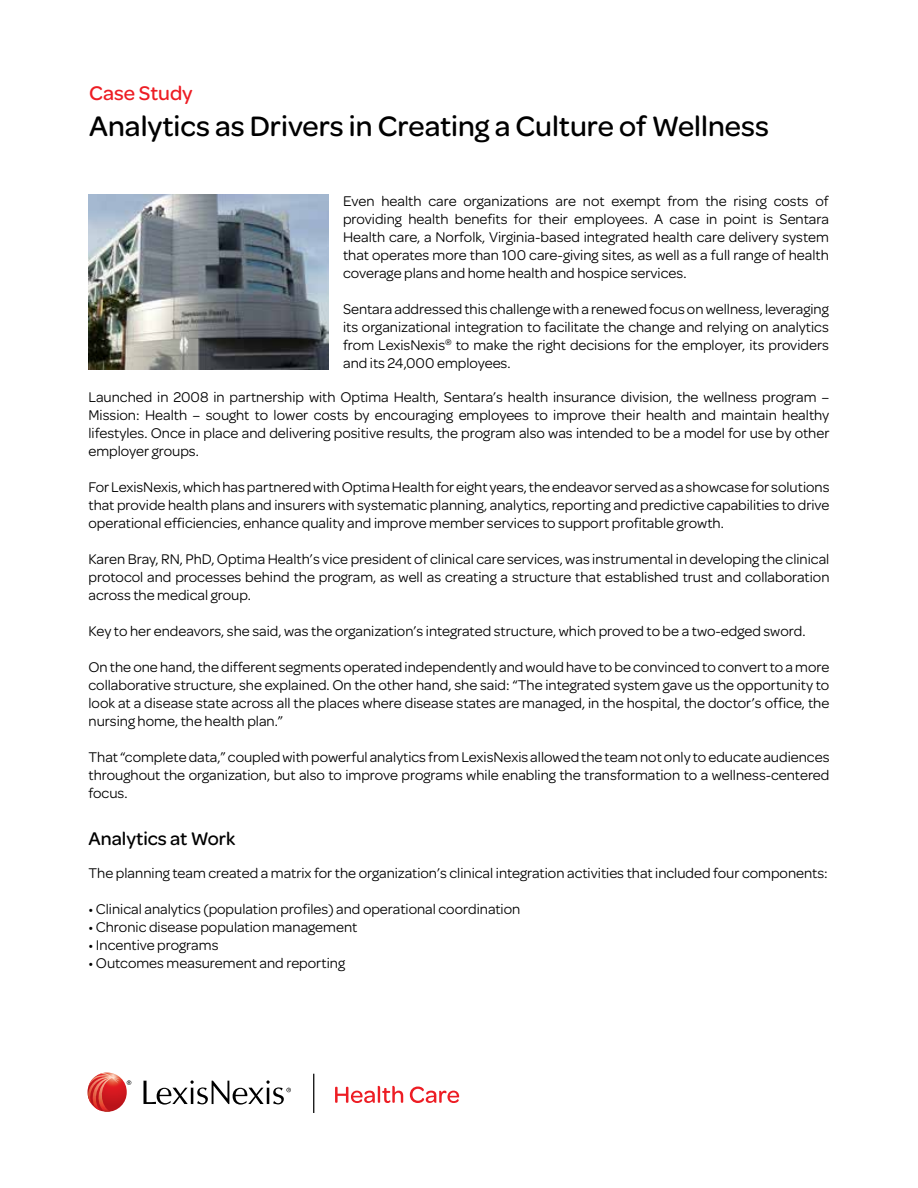
<style>
.page{position:relative;width:918px;height:1188px;background:#fff}
.page>*{position:absolute;margin:0;border:0;box-sizing:border-box;transform-origin:0 0}
.t1{font:500 30px "Omnes";color:#000}
.t2{font:500 21px "Omnes";color:#ed1d24}
.t3{font:500 19.5px "Omnes";color:#000}
.t4{font:15px/18px "Omnes";color:#000;text-align:justify}
</style>
<div class="page">
<img style="left:89px;top:194px;width:239px;height:175px">
<svg style="left:335px;top:1086px;width:68px;height:17px"></svg>
<svg style="left:410px;top:1087px;width:49px;height:16px"></svg>
<svg style="left:127px;top:1080px;width:4px;height:5px"></svg>
<svg style="left:144px;top:1080px;width:147px;height:25px"></svg>
<img style="left:87px;top:1072px;width:40px;height:40px;border-radius:20px">
<img style="left:88px;top:1073px;width:32px;height:39px">
<hr style="left:313px;top:1074px;width:1px;height:38px;background:#000">
<h2 class="t2" style="left:89px;top:78px;width:105px">Case Study</h2>
<h1 class="t1" style="left:89px;top:105px;width:681px">Analytics as Drivers in Creating a Culture of Wellness</h1>
<p class="t4" style="left:343px;top:191px;width:487px">Even health care organizations are not exempt from the rising costs of providing health benefits for their employees. A case in point is Sentara Health care, a Norfolk, Virginia-based integrated health care delivery system that operates more than 100 care-giving sites, as well as a full range of health coverage plans and home health and hospice services.</p>
<p class="t4" style="left:343px;top:299px;width:487px">Sentara addressed this challenge with a renewed focus on wellness, leveraging its organizational integration to facilitate the change and relying on analytics from LexisNexis<sup>®</sup> to make the right decisions for the employer, its providers and its 24,000 employees.</p>
<p class="t4" style="left:89px;top:387px;width:743px">Launched in 2008 in partnership with Optima Health, Sentara’s health insurance division, the wellness program – Mission: Health – sought to lower costs by encouraging employees to improve their health and maintain healthy lifestyles. Once in place and delivering positive results, the program also was intended to be a model for use by other employer groups.</p>
<p class="t4" style="left:89px;top:477px;width:743px">For LexisNexis, which has partnered with Optima Health for eight years, the endeavor served as a showcase for solutions that provide health plans and insurers with systematic planning, analytics, reporting and predictive capabilities to drive operational efficiencies, enhance quality and improve member services to support profitable growth.</p>
<p class="t4" style="left:89px;top:549px;width:743px">Karen Bray, RN, PhD, Optima Health’s vice president of clinical care services, was instrumental in developing the clinical protocol and processes behind the program, as well as creating a structure that established trust and collaboration across the medical group.</p>
<p class="t4" style="left:89px;top:621px;width:719px">Key to her endeavors, she said, was the organization’s integrated structure, which proved to be a two-edged sword.</p>
<p class="t4" style="left:89px;top:657px;width:742px">On the one hand, the different segments operated independently and would have to be convinced to convert to a more collaborative structure, she explained. On the other hand, she said: “The integrated system gave us the opportunity to look at a disease state across all the places where disease states are managed, in the hospital, the doctor’s office, the nursing home, the health plan.”</p>
<p class="t4" style="left:89px;top:747px;width:743px">That “complete data,” coupled with powerful analytics from LexisNexis allowed the team not only to educate audiences throughout the organization, but also to improve programs while enabling the transformation to a wellness-centered focus.</p>
<h3 class="t3" style="left:89px;top:825px;width:148px">Analytics at Work</h3>
<p class="t4" style="left:89px;top:863px;width:741px">The planning team created a matrix for the organization’s clinical integration activities that included four components:</p>
<p class="t4" style="left:89px;top:899px;width:433px">• Clinical analytics (population profiles) and operational coordination</p>
<p class="t4" style="left:89px;top:917px;width:270px">• Chronic disease population management</p>
<p class="t4" style="left:89px;top:935px;width:131px">• Incentive programs</p>
<p class="t4" style="left:89px;top:953px;width:258px">• Outcomes measurement and reporting</p>
</div>
